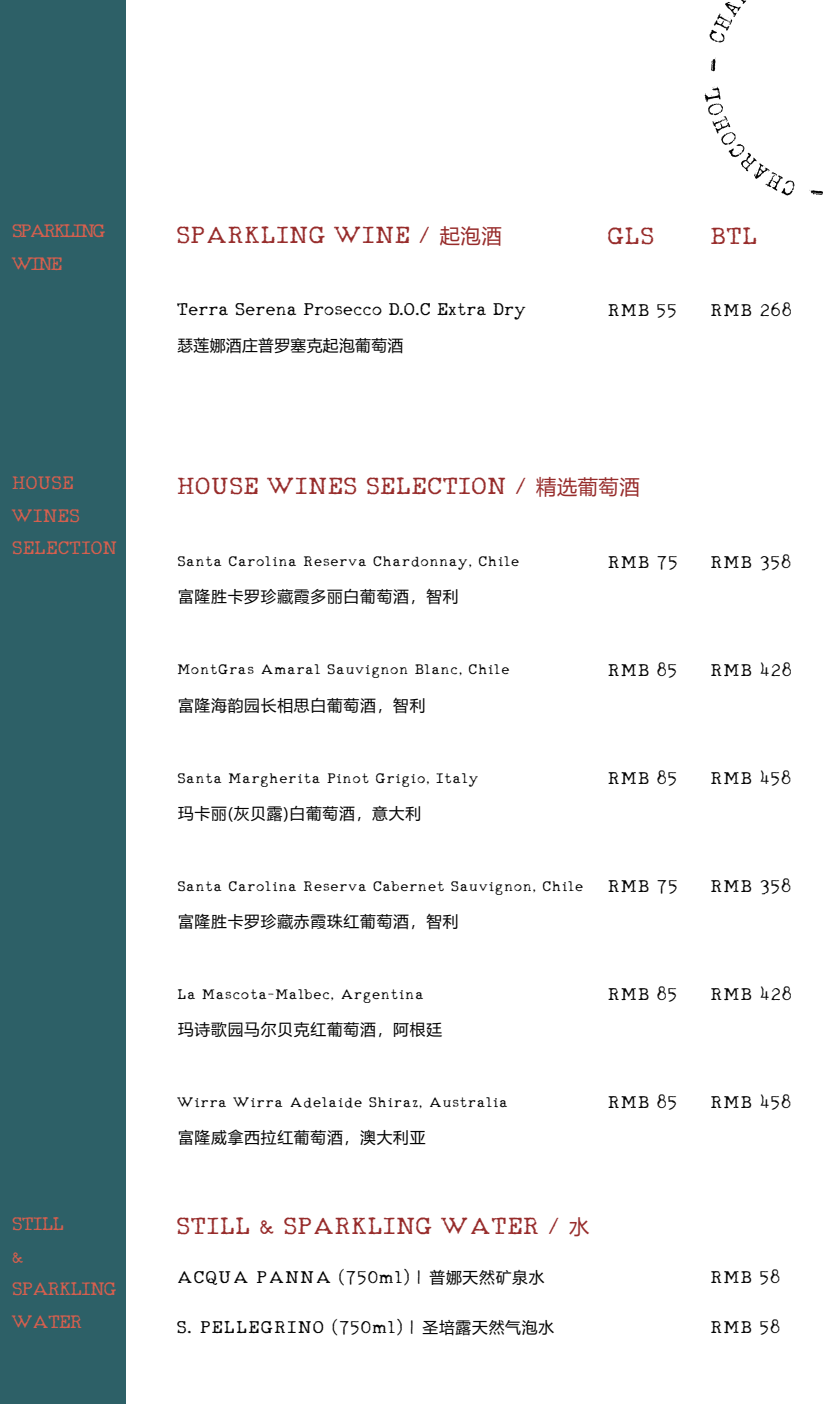
<style>
.page{position:relative;width:830px;height:1404px;background:#fff}
.page>*{position:absolute;margin:0;border:0;box-sizing:border-box;transform-origin:0 0}
.t1{font:49.5px "RM Typerighter old";letter-spacing:.025em;color:#972c2b}
.t2{font:38.25px/32.4px "RM Typerighter old";letter-spacing:-.01em;color:#d75f4e}
.t3{font:38.25px/32.4px "RM Typerighter old";letter-spacing:.015em;color:#d75f4e}
.t4{font:38.25px/32.4px "RM Typerighter old";letter-spacing:-.045em;color:#d75f4e}
.t5{font:36px/49.5px "RM Typerighter old";letter-spacing:.05em;color:#030303}
.t6{font:36px "RM Typerighter old";letter-spacing:.025em;color:#030303}
.t7{font:29.25px "RM Typerighter old";letter-spacing:.05em;color:#030303}
.t8{font:20.25px "Microsoft Ya Hei";letter-spacing:.025em;color:#972c2b}
.t9{font:15.75px "Microsoft Ya Hei";letter-spacing:.05em;color:#030303}
.t10{font:15.75px "Microsoft Ya Hei";letter-spacing:.025em;color:#030303}
</style>
<div class="page">
<div style="left:0;top:0;width:125px;height:1403px;background:#2d6067"></div>
<svg style="left:809px;top:190px;width:13px;height:5px"></svg>
<svg style="left:704px;top:86px;width:90px;height:109px"></svg>
<svg style="left:711px;top:58px;width:4px;height:13px"></svg>
<svg style="left:709px;top:0;width:38px;height:42px"></svg>
<h2 class="t4" style="left:13px;top:208px;width:95px">SPARKLING<br>WINE</h2>
<h1 class="t1" style="left:177px;top:196px;width:254px">SPARKLING WINE /</h1>
<p class="t8" style="left:439px;top:221px;width:63px">起泡酒</p>
<p class="t6" style="left:177px;top:281px;width:350px">Terra Serena Prosecco D.O.C Extra Dry</p>
<p class="t10" style="left:177px;top:334px;width:227px">瑟莲娜酒庄普罗塞克起泡葡萄酒</p>
<h1 class="t1" style="left:608px;top:198px;width:47px">GLS</h1>
<p class="t5" style="left:608px;top:279px;width:70px">RMB 55</p>
<h1 class="t1" style="left:711px;top:198px;width:48px">BTL</h1>
<p class="t5" style="left:711px;top:279px;width:82px">RMB 268</p>
<h2 class="t3" style="left:13px;top:459px;width:106px">HOUSE<br>WINES<br>SELECTION</h2>
<h1 class="t1" style="left:178px;top:448px;width:350px">HOUSE WINES SELECTION /</h1>
<p class="t8" style="left:536px;top:473px;width:105px">精选葡萄酒</p>
<p class="t7" style="left:178px;top:539px;width:343px">Santa Carolina Reserva Chardonnay, Chile</p>
<p class="t9" style="left:178px;top:586px;width:282px">富隆胜卡罗珍藏霞多丽白葡萄酒，智利</p>
<p class="t5" style="left:608px;top:530px;width:71px">RMB 75</p>
<p class="t7" style="left:178px;top:647px;width:333px">MontGras Amaral Sauvignon Blanc, Chile</p>
<p class="t9" style="left:178px;top:694px;width:249px">富隆海韵园长相思白葡萄酒，智利</p>
<p class="t7" style="left:178px;top:755px;width:302px">Santa Margherita Pinot Grigio, Italy</p>
<p class="t9" style="left:178px;top:802px;width:244px">玛卡丽(灰贝露)白葡萄酒，意大利</p>
<p class="t7" style="left:178px;top:863px;width:406px">Santa Carolina Reserva Cabernet Sauvignon, Chile</p>
<p class="t9" style="left:178px;top:910px;width:282px">富隆胜卡罗珍藏赤霞珠红葡萄酒，智利</p>
<p class="t7" style="left:178px;top:971px;width:247px">La Mascota-Malbec, Argentina</p>
<p class="t9" style="left:178px;top:1018px;width:265px">玛诗歌园马尔贝克红葡萄酒，阿根廷</p>
<p class="t7" style="left:178px;top:1079px;width:331px">Wirra Wirra Adelaide Shiraz, Australia</p>
<p class="t9" style="left:178px;top:1126px;width:249px">富隆威拿西拉红葡萄酒，澳大利亚</p>
<p class="t5" style="left:608px;top:638px;width:70px">RMB 85</p>
<p class="t5" style="left:608px;top:746px;width:70px">RMB 85</p>
<p class="t5" style="left:608px;top:854px;width:71px">RMB 75</p>
<p class="t5" style="left:608px;top:962px;width:70px">RMB 85</p>
<p class="t5" style="left:608px;top:1070px;width:70px">RMB 85</p>
<h2 class="t2" style="left:13px;top:1200px;width:106px">STILL<br>&amp;<br>SPARKLING<br>WATER</h2>
<h1 class="t1" style="left:177px;top:1187px;width:383px">STILL &amp; SPARKLING WATER /</h1>
<p class="t8" style="left:568px;top:1212px;width:22px">水</p>
<p class="t5" style="left:177px;top:1245px;width:245px">ACQUA PANNA (750ml) |</p>
<p class="t9" style="left:429px;top:1266px;width:116px">普娜天然矿泉水</p>
<p class="t5" style="left:177px;top:1295px;width:238px">S. PELLEGRINO (750ml) |</p>
<p class="t9" style="left:422px;top:1316px;width:133px">圣培露天然气泡水</p>
<p class="t5" style="left:711px;top:530px;width:81px">RMB 358</p>
<p class="t5" style="left:711px;top:638px;width:82px">RMB 428</p>
<p class="t5" style="left:711px;top:746px;width:81px">RMB 458</p>
<p class="t5" style="left:711px;top:854px;width:81px">RMB 358</p>
<p class="t5" style="left:711px;top:962px;width:82px">RMB 428</p>
<p class="t5" style="left:711px;top:1070px;width:81px">RMB 458</p>
<p class="t5" style="left:711px;top:1245px;width:70px">RMB 58<br>RMB 58</p>
</div>
